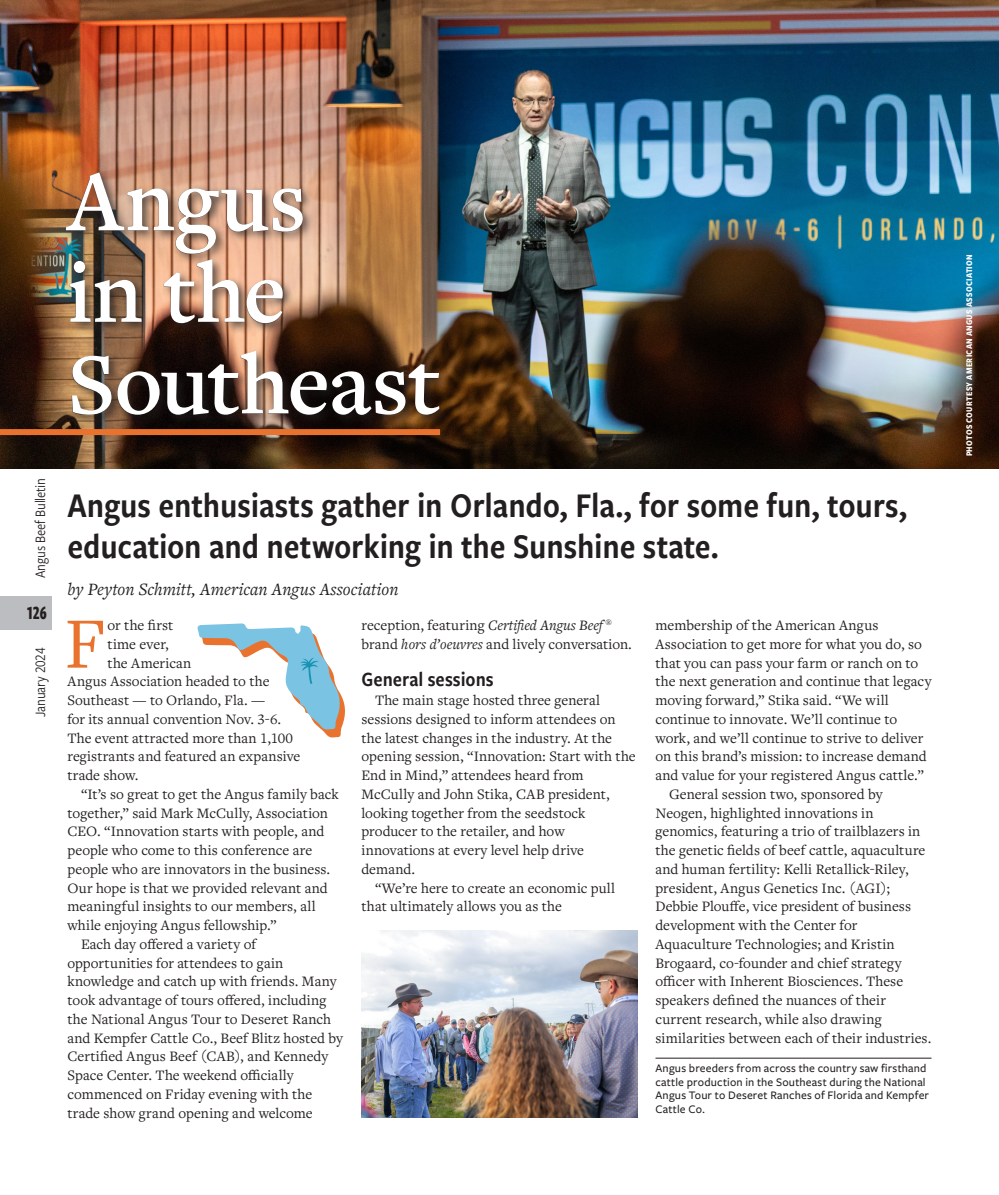
<style>
.page{position:relative;width:999px;height:1195px;background:#fff}
.page>*{position:absolute;margin:0;border:0;box-sizing:border-box;transform-origin:0 0}
.Feature_Headline{font:600 90px/91.5px "Freight Text Pro";letter-spacing:-.005em;color:#fff}
.body_text_drop_cap{font:75px "Freight Text Pro";color:#e9732e}
.deck{font:36px/40.5px "Freight Sans Cnd Pro Semi";letter-spacing:-.005em;color:#231f20}
.subhead{font:21px "Freight Sans Cnd Pro Semi";color:#231f20}
.t1{font:700 19.5px "Freight Sans Cmp Pro";color:#231f20;scale:.9 1}
.feature_byline{font:italic 18px "Freight Text Pro";letter-spacing:.005em;color:#231f20}
.Feature_body{font:15px/18.8px "Freight Text Pro";letter-spacing:.005em;color:#231f20}
.body_text_drop_cap-2{font:15px "Freight Text Pro";letter-spacing:.005em;color:#231f20}
.t2{font:15px "Freight Sans Cnd Pro";letter-spacing:-.01em;color:#231f20}
.cutlines-rule_above{font:500 12px/13.5px "Freight Sans Pro";letter-spacing:.015em;color:#231f20}
.PHOTO_CREDIT{font:700 9px "Freight Sans Cnd Pro";letter-spacing:.035em;color:#fff}
.s1{font-style:italic}
</style>
<div class="page">
<img style="left:1px;top:0;width:998px;height:468px">
<div style="left:62px;top:169px;width:389px;height:258px;background:#231f20;opacity:.75"></div>
<div style="left:66px;top:172px;width:373px;height:243px;background:#231f20;opacity:.75"></div>
<img style="left:362px;top:930px;width:276px;height:187px">
<hr style="left:656px;top:1058px;width:276px;height:1px;background:#231f20">
<div style="left:0;top:429px;width:440px;height:6px;background:#e9732e"></div>
<div style="left:0;top:596px;width:52px;height:34px;background:#bcbdc0"></div>
<svg style="left:197px;top:623px;width:148px;height:115px"></svg>
<p class="Feature_Headline" style="left:68px;top:153px;width:240px">Angus</p>
<p class="Feature_Headline" style="left:68px;top:244px;width:375px">in the<br>Southeast</p>
<p class="t2" style="left:30px;top:578px;width:102px;rotate:-90deg">Angus Beef Bulletin</p>
<h3 class="t1" style="left:27px;top:599px;width:24px">126</h3>
<p class="t2" style="left:30px;top:717px;width:71px;rotate:-90deg">January 2024</p>
<p class="deck" style="left:68px;top:484px;width:841px">Angus enthusiasts gather in Orlando, Fla., for some fun, tours, education and networking in the Sunshine state.</p>
<p class="feature_byline" style="left:68px;top:577px;width:333px">by Peyton Schmitt, American Angus Association</p>
<p class="body_text_drop_cap" style="left:64px;top:594px;width:43px">F</p>
<p class="body_text_drop_cap-2" style="left:108px;top:615px;width:67px">or the first</p>
<p class="Feature_body" style="left:362px;top:615px;width:272px">reception, featuring <span class="s1">Certified Angus Beef</span> <sup>® </sup>brand <span class="s1">hors d’oeuvres</span> and lively conversation.</p>
<p class="subhead" style="left:362px;top:665px;width:134px">General sessions</p>
<p class="Feature_body" style="left:362px;top:690px;width:276px;text-indent:14px">The main stage hosted three general sessions designed to inform attendees on the latest changes in the industry. At the opening session, “Innovation: Start with the End in Mind,” attendees heard from McCully and John Stika, CAB president, looking together from the seedstock producer to the retailer, and how innovations at every level help drive demand.</p>
<p class="Feature_body" style="left:362px;top:878px;width:255px;text-indent:14px">“We’re here to create an economic pull that ultimately allows you as the</p>
<p class="Feature_body" style="left:656px;top:615px;width:277px">membership of the American Angus Association to get more for what you do, so that you can pass your farm or ranch on to the next generation and continue that legacy moving forward,” Stika said. “We will continue to innovate. We’ll continue to work, and we’ll continue to strive to deliver on this brand’s mission: to increase demand and value for your registered Angus cattle.”</p>
<p class="Feature_body" style="left:656px;top:784px;width:277px;text-indent:14px">General session two, sponsored by Neogen, highlighted innovations in genomics, featuring a trio of trailblazers in the genetic fields of beef cattle, aquaculture and human fertility: Kelli Retallick-Riley, president, Angus Genetics Inc. (AGI); Debbie Plouffe, vice president of business development with the Center for Aquaculture Technologies; and Kristin Brogaard, co-founder and chief strategy officer with Inherent Biosciences. These speakers defined the nuances of their current research, while also drawing similarities between each of their industries.</p>
<p class="body_text_drop_cap-2" style="left:108px;top:634px;width:63px">time ever,</p>
<p class="body_text_drop_cap-2" style="left:108px;top:653px;width:85px">the American</p>
<p class="body_text_drop_cap-2" style="left:68px;top:672px;width:204px">Angus Association headed to the</p>
<p class="body_text_drop_cap-2" style="left:68px;top:690px;width:199px">Southeast — to Orlando, Fla. —</p>
<p class="body_text_drop_cap-2" style="left:68px;top:709px;width:215px">for its annual convention Nov. 3-6.</p>
<p class="body_text_drop_cap-2" style="left:68px;top:728px;width:227px">The event attracted more than 1,100</p>
<p class="body_text_drop_cap-2" style="left:68px;top:747px;width:234px">registrants and featured an expansive</p>
<p class="body_text_drop_cap-2" style="left:68px;top:765px;width:73px">trade show.</p>
<p class="Feature_body" style="left:68px;top:784px;width:273px;text-indent:14px">“It’s so great to get the Angus family back together,” said Mark McCully, Association CEO. “Innovation starts with people, and people who come to this conference are people who are innovators in the business.<br>Our hope is that we provided relevant and meaningful insights to our members, all while enjoying Angus fellowship.”</p>
<p class="Feature_body" style="left:68px;top:934px;width:277px;text-indent:14px">Each day offered a variety of opportunities for attendees to gain knowledge and catch up with friends. Many took advantage of tours offered, including the National Angus Tour to Deseret Ranch and Kempfer Cattle Co., Beef Blitz hosted by Certified Angus Beef (CAB), and Kennedy Space Center. The weekend officially commenced on Friday evening with the trade show grand opening and welcome</p>
<p class="cutlines-rule_above" style="left:656px;top:1061px;width:275px">Angus breeders from across the country saw firsthand cattle production in the Southeast during the National Angus Tour to Deseret Ranches of Florida and Kempfer Cattle Co.</p>
<p class="PHOTO_CREDIT" style="left:963px;top:456px;width:204px;rotate:-90deg">PHOTOS COURTESY AMERICAN ANGUS ASSOCIATION</p>
</div>
